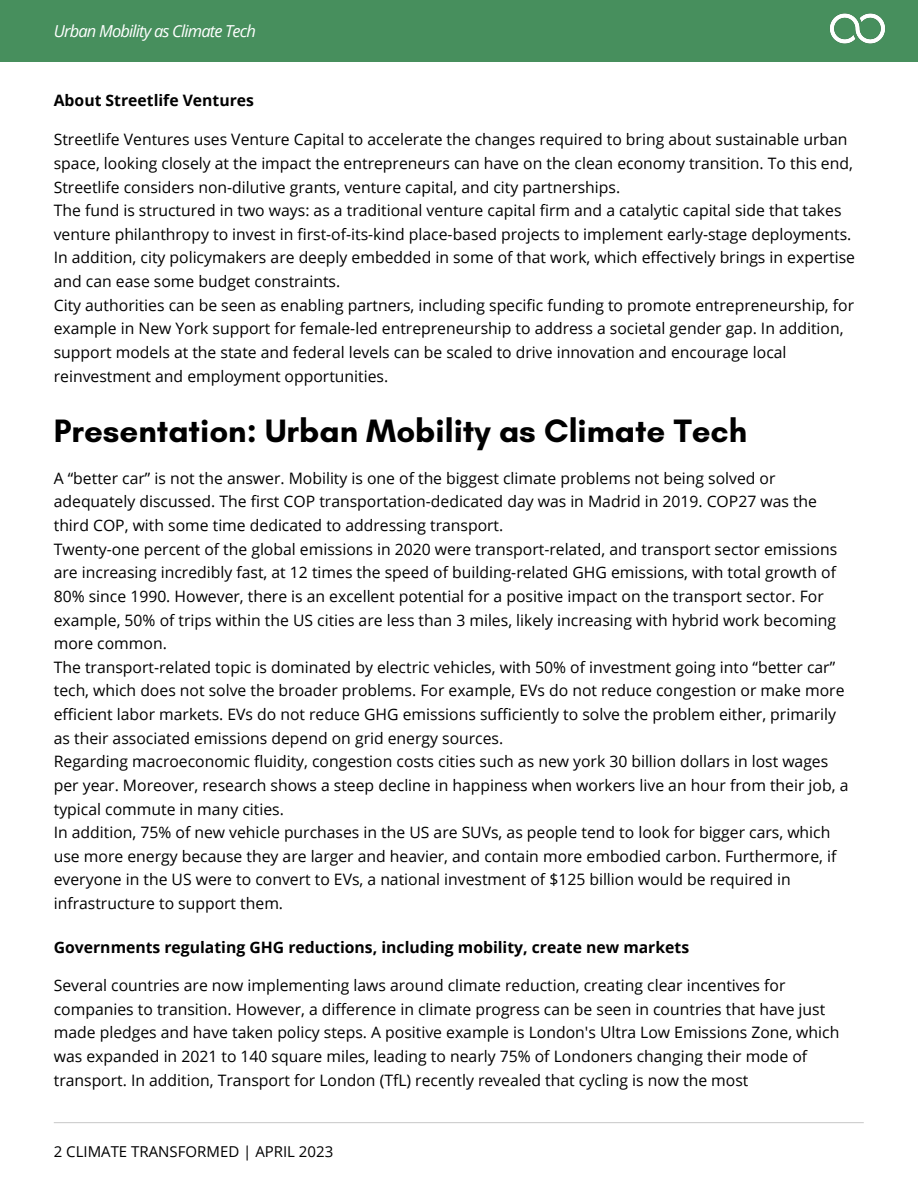
<style>
.page{position:relative;width:918px;height:1188px;background:#fff}
.page>*{position:absolute;margin:0;border:0;box-sizing:border-box;transform-origin:0 0}
.t1{font:700 33px "Glacial Indifference";color:#000}
.t2{font:italic 16.5px "Open Sans";letter-spacing:-.05em;color:#fff}
.t3{font:15.75px/23.7px "Open Sans";color:#000}
.t4{font:700 15.75px "Open Sans";color:#000}
.t5{font:15px "Open Sans";color:#000}
</style>
<div class="page">
<div style="left:0;top:0;width:918px;height:62px;background:#478f5d"></div>
<img style="left:830px;top:13px;width:55px;height:31px">
<hr style="left:54px;top:1122px;width:810px;height:1px;background:#000">
<p class="t2" style="left:54px;top:19px;width:204px">Urban Mobility as Climate Tech</p>
<p class="t4" style="left:54px;top:89px;width:202px">About Streetlife Ventures</p>
<p class="t3" style="left:54px;top:127px;width:803px">Streetlife Ventures uses Venture Capital to accelerate the changes required to bring about sustainable urban space, looking closely at the impact the entrepreneurs can have on the clean economy transition. To this end, Streetlife considers non-dilutive grants, venture capital, and city partnerships.<br>The fund is structured in two ways: as a traditional venture capital firm and a catalytic capital side that takes venture philanthropy to invest in first-of-its-kind place-based projects to implement early-stage deployments.<br>In addition, city policymakers are deeply embedded in some of that work, which effectively brings in expertise and can ease some budget constraints.<br>City authorities can be seen as enabling partners, including specific funding to promote entrepreneurship, for example in New York support for female-led entrepreneurship to address a societal gender gap. In addition, support models at the state and federal levels can be scaled to drive innovation and encourage local reinvestment and employment opportunities.</p>
<h1 class="t1" style="left:54px;top:410px;width:695px">Presentation: Urban Mobility as Climate Tech</h1>
<p class="t3" style="left:54px;top:466px;width:796px">A “better car” is not the answer. Mobility is one of the biggest climate problems not being solved or adequately discussed. The first COP transportation-dedicated day was in Madrid in 2019. COP27 was the third COP, with some time dedicated to addressing transport.<br>Twenty-one percent of the global emissions in 2020 were transport-related, and transport sector emissions are increasing incredibly fast, at 12 times the speed of building-related GHG emissions, with total growth of 80% since 1990. However, there is an excellent potential for a positive impact on the transport sector. For example, 50% of trips within the US cities are less than 3 miles, likely increasing with hybrid work becoming more common.<br>The transport-related topic is dominated by electric vehicles, with 50% of investment going into “better car” tech, which does not solve the broader problems. For example, EVs do not reduce congestion or make more efficient labor markets. EVs do not reduce GHG emissions sufficiently to solve the problem either, primarily as their associated emissions depend on grid energy sources.<br>Regarding macroeconomic fluidity, congestion costs cities such as new york 30 billion dollars in lost wages per year. Moreover, research shows a steep decline in happiness when workers live an hour from their job, a typical commute in many cities.<br>In addition, 75% of new vehicle purchases in the US are SUVs, as people tend to look for bigger cars, which use more energy because they are larger and heavier, and contain more embodied carbon. Furthermore, if everyone in the US were to convert to EVs, a national investment of $125 billion would be required in infrastructure to support them.</p>
<p class="t4" style="left:54px;top:936px;width:637px">Governments regulating GHG reductions, including mobility, create new markets</p>
<p class="t3" style="left:54px;top:973px;width:787px">Several countries are now implementing laws around climate reduction, creating clear incentives for companies to transition. However, a difference in climate progress can be seen in countries that have just made pledges and have taken policy steps. A positive example is London's Ultra Low Emissions Zone, which was expanded in 2021 to 140 square miles, leading to nearly 75% of Londoners changing their mode of transport. In addition, Transport for London (TfL) recently revealed that cycling is now the most</p>
<p class="t5" style="left:54px;top:1141px;width:281px">2 CLIMATE TRANSFORMED | APRIL 2023</p>
</div>
